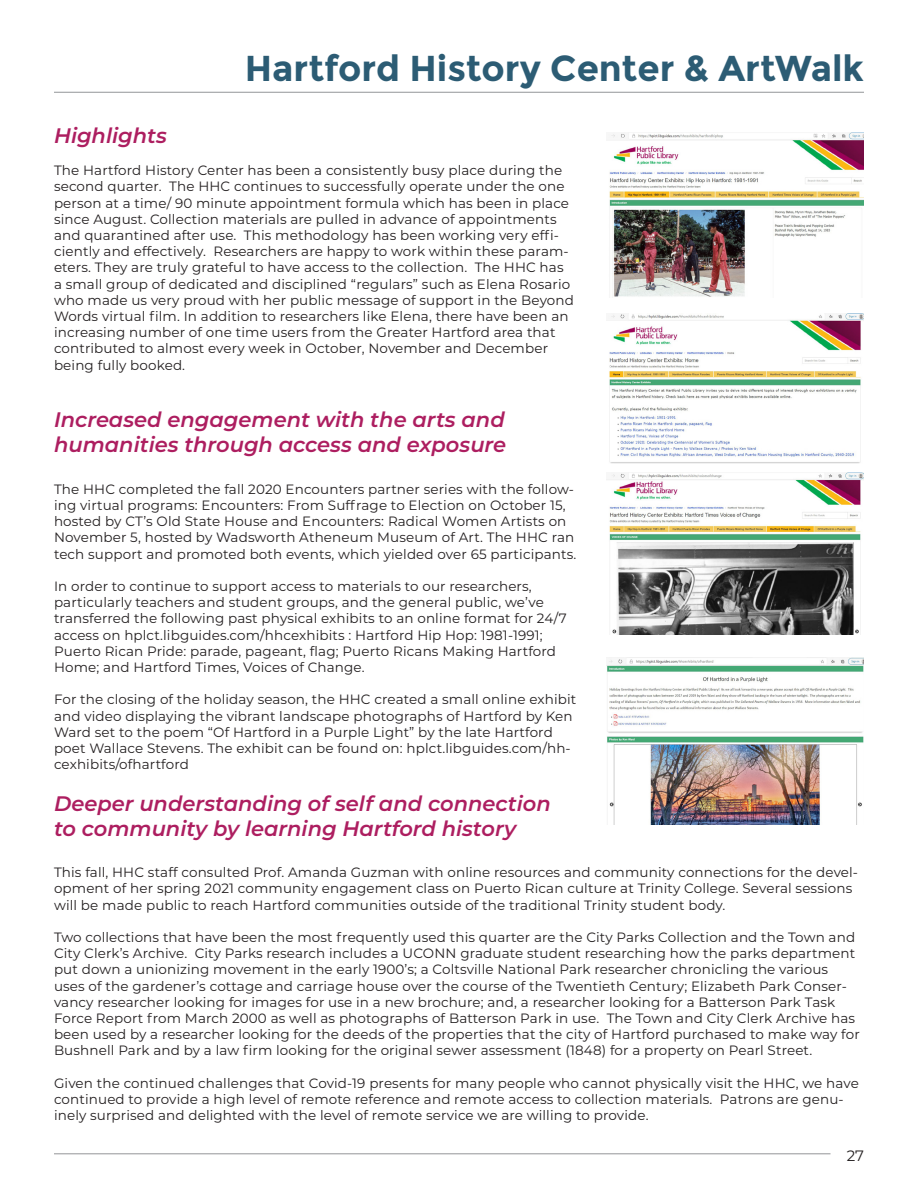
<style>
.page{position:relative;width:918px;height:1188px;background:#fff}
.page>*{position:absolute;margin:0;border:0;box-sizing:border-box;transform-origin:0 0}
.Heading_Title{font:700 36px "Montserrat";color:#2c5c74}
.pull_quote{font:italic 600 21px/25.2px "Montserrat";color:#ad1e60}
.t1{font:15px "Montserrat";color:#231f20}
.Text{font:13.5px/16.2px "Montserrat";letter-spacing:.01em;color:#231f20}
</style>
<div class="page">
<hr style="left:54px;top:92px;width:810px;height:1px;background:#939598">
<hr style="left:54px;top:1154px;width:777px;height:1px;background:#939598">
<img style="left:609px;top:314px;width:255px;height:150px">
<img style="left:609px;top:132px;width:255px;height:165px">
<img style="left:606px;top:473px;width:258px;height:162px">
<img style="left:606px;top:657px;width:258px;height:167px">
<p class="Heading_Title" style="left:245px;top:47px;width:621px">Hartford History Center &amp; ArtWalk</p>
<p class="pull_quote" style="left:54px;top:122px;width:114px">Highlights</p>
<p class="Text" style="left:54px;top:162px;width:522px">The Hartford History Center has been a consistently busy place during the second quarter. The HHC continues to successfully operate under the one person at a time/ 90 minute appointment formula which has been in place since August. Collection materials are pulled in advance of appointments and quarantined after use. This methodology has been working very effi&shy;ciently and effectively. Researchers are happy to work within these param&shy;eters. They are truly grateful to have access to the collection. The HHC has a small group of dedicated and disciplined “regulars” such as Elena Rosario who made us very proud with her public message of support in the Beyond Words virtual film. In addition to researchers like Elena, there have been an increasing number of one time users from the Greater Hartford area that contributed to almost every week in October, November and December being fully booked.</p>
<p class="pull_quote" style="left:54px;top:406px;width:454px">Increased engagement with the arts and humanities through access and exposure</p>
<p class="Text" style="left:54px;top:480px;width:524px">The HHC completed the fall 2020 Encounters partner series with the follow&shy;ing virtual programs: Encounters: From Suffrage to Election on October 15, hosted by CT’s Old State House and Encounters: Radical Women Artists on November 5, hosted by Wadsworth Atheneum Museum of Art. The HHC ran tech support and promoted both events, which yielded over 65 participants.</p>
<p class="Text" style="left:54px;top:578px;width:514px">In order to continue to support access to materials to our researchers, particularly teachers and student groups, and the general public, we’ve transferred the following past physical exhibits to an online format for 24/7 access on hplct.libguides.com/hhcexhibits : Hartford Hip Hop: 1981-1991; Puerto Rican Pride: parade, pageant, flag; Puerto Ricans Making Hartford Home; and Hartford Times, Voices of Change.</p>
<p class="Text" style="left:54px;top:691px;width:524px">For the closing of the holiday season, the HHC created a small online exhibit and video displaying the vibrant landscape photographs of Hartford by Ken Ward set to the poem “Of Hartford in a Purple Light” by the late Hartford poet Wallace Stevens. The exhibit can be found on: hplct.libguides.com/hh&shy;cexhibits/ofhartford</p>
<p class="pull_quote" style="left:54px;top:790px;width:498px">Deeper understanding of self and connection to community by learning Hartford history</p>
<p class="Text" style="left:54px;top:864px;width:806px">This fall, HHC staff consulted Prof. Amanda Guzman with online resources and community connections for the devel&shy;opment of her spring 2021 community engagement class on Puerto Rican culture at Trinity College. Several sessions will be made public to reach Hartford communities outside of the traditional Trinity student body.</p>
<p class="Text" style="left:54px;top:929px;width:807px">Two collections that have been the most frequently used this quarter are the City Parks Collection and the Town and City Clerk’s Archive. City Parks research includes a UCONN graduate student researching how the parks department put down a unionizing movement in the early 1900’s; a Coltsville National Park researcher chronicling the various uses of the gardener’s cottage and carriage house over the course of the Twentieth Century; Elizabeth Park Conser&shy;vancy researcher looking for images for use in a new brochure; and, a researcher looking for a Batterson Park Task Force Report from March 2000 as well as photographs of Batterson Park in use. The Town and City Clerk Archive has been used by a researcher looking for the deeds of the properties that the city of Hartford purchased to make way for Bushnell Park and by a law firm looking for the original sewer assessment (1848) for a property on Pearl Street.</p>
<p class="Text" style="left:54px;top:1074px;width:806px">Given the continued challenges that Covid-19 presents for many people who cannot physically visit the HHC, we have continued to provide a high level of remote reference and remote access to collection materials. Patrons are genu&shy;inely surprised and delighted with the level of remote service we are willing to provide.</p>
<p class="t1" style="left:847px;top:1145px;width:19px">27</p>
</div>
